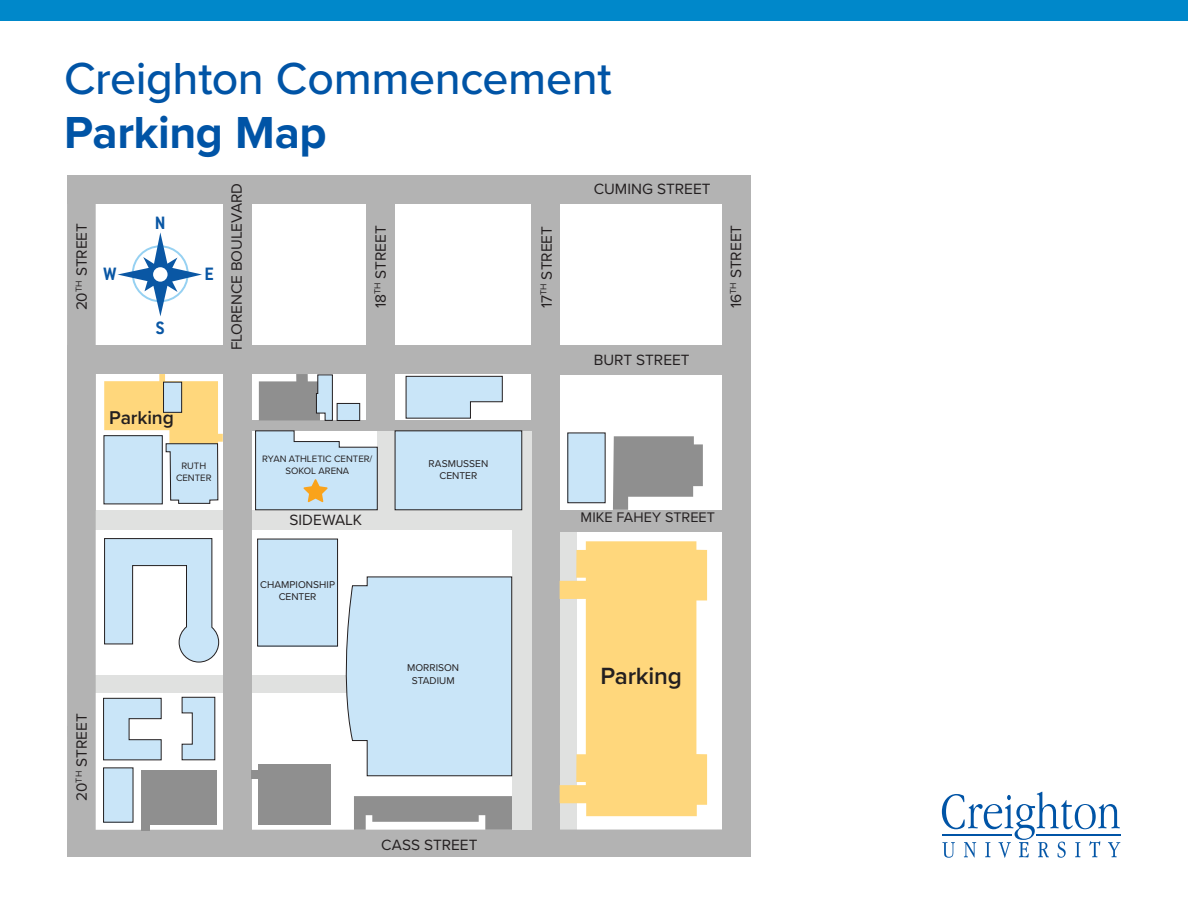
<style>
.page{position:relative;width:1188px;height:918px;background:#fff}
.page>*{position:absolute;margin:0;border:0;box-sizing:border-box;transform-origin:0 0}
.t1{font:500 46.5px "Proxima Nova";letter-spacing:-.01em;color:#0054a6}
.t2{font:700 46.5px "Proxima Nova";letter-spacing:-.01em;color:#0054a6}
.t3{font:600 24.3px "Proxima Nova";letter-spacing:-.01em;color:#231f20}
.t4{font:700 19.65px "Conduit ITC Std";color:#0a57a4}
.t5{font:600 19.2px "Proxima Nova";letter-spacing:-.01em;color:#231f20}
.t6{font:15.45px "Proxima Nova";color:#231f20}
.t7{font:14.4px "Proxima Nova";letter-spacing:.005em;color:#231f20}
.t8{font:10.2px/12.3px "Proxima Nova";letter-spacing:.005em;color:#231f20;text-align:center}
.t9{font:9.6px/11.6px "Proxima Nova";color:#231f20;text-align:center}
</style>
<div class="page">
<div style="left:0;top:0;width:1188px;height:20px;background:#0088ca"></div>
<div style="left:560px;top:522px;width:16px;height:308px;background:#e0e1e0"></div>
<div style="left:377px;top:426px;width:18px;height:92px;background:#e0e1e0"></div>
<div style="left:68px;top:510px;width:465px;height:19px;background:#e0e1e0"></div>
<div style="left:68px;top:176px;width:683px;height:28px;background:#b3b3b3"></div>
<div style="left:723px;top:176px;width:28px;height:680px;background:#b3b3b3"></div>
<div style="left:68px;top:345px;width:683px;height:29px;background:#b3b3b3"></div>
<div style="left:534px;top:510px;width:217px;height:22px;background:#b3b3b3"></div>
<div style="left:68px;top:675px;width:279px;height:17px;background:#e0e1e0"></div>
<div style="left:68px;top:176px;width:28px;height:680px;background:#b3b3b3"></div>
<div style="left:223px;top:176px;width:28px;height:680px;background:#b3b3b3"></div>
<div style="left:531px;top:176px;width:29px;height:680px;background:#b3b3b3"></div>
<div style="left:367px;top:176px;width:28px;height:244px;background:#b3b3b3"></div>
<div style="left:250px;top:420px;width:283px;height:11px;background:#b3b3b3"></div>
<svg style="left:95px;top:743px;width:628px;height:113px;fill:#b3b3b3"></svg>
<div style="left:141px;top:770px;width:76px;height:54px;background:#8f8f8f"></div>
<div style="left:141px;top:822px;width:8px;height:9px;background:#8f8f8f"></div>
<div style="left:258px;top:764px;width:72px;height:61px;background:#8f8f8f"></div>
<div style="left:251px;top:770px;width:9px;height:9px;background:#8f8f8f"></div>
<svg style="left:613px;top:436px;width:90px;height:74px"></svg>
<svg style="left:560px;top:541px;width:147px;height:275px"></svg>
<div style="left:512px;top:431px;width:19px;height:399px;background:#e0e1e0"></div>
<svg style="left:339px;top:576px;width:174px;height:201px;background:#c9e2f3"></svg>
<div style="left:258px;top:539px;width:80px;height:107px;background:#c9e5f8"></div>
<div style="left:257px;top:539px;width:81px;height:107px;border:1px solid #231f20"></div>
<div style="left:395px;top:431px;width:127px;height:79px;background:#c9e5f8"></div>
<div style="left:395px;top:430px;width:127px;height:80px;border:1px solid #231f20"></div>
<svg style="left:405px;top:376px;width:98px;height:43px;background:#c6dceb"></svg>
<div style="left:568px;top:433px;width:37px;height:70px;background:#c9e5f8"></div>
<div style="left:104px;top:768px;width:29px;height:54px;background:#c9e5f8"></div>
<div style="left:103px;top:767px;width:30px;height:56px;border:1px solid #231f20"></div>
<svg style="left:103px;top:698px;width:59px;height:63px"></svg>
<svg style="left:181px;top:696px;width:35px;height:65px;background:#c4d7e5"></svg>
<svg style="left:104px;top:374px;width:119px;height:130px;background:#e0ddc3"></svg>
<svg style="left:104px;top:538px;width:115px;height:125px"></svg>
<div style="left:164px;top:382px;width:18px;height:30px;background:#c9e5f8"></div>
<div style="left:163px;top:382px;width:19px;height:31px;border:1px solid #231f20"></div>
<svg style="left:259px;top:374px;width:74px;height:47px;background:#a1a6a9"></svg>
<div style="left:337px;top:403px;width:23px;height:17px;background:#c9e5f8"></div>
<div style="left:337px;top:403px;width:23px;height:18px;border:1px solid #231f20"></div>
<svg style="left:117px;top:232px;width:85px;height:84px"></svg>
<svg style="left:255px;top:430px;width:123px;height:81px;background:#c9dde8"></svg>
<svg style="left:942px;top:792px;width:178px;height:66px"></svg>
<hr style="left:1036px;top:834px;width:84px;height:1px;background:#0054a6">
<hr style="left:942px;top:834px;width:70px;height:1px;background:#0054a6">
<h1 class="t1" style="left:64px;top:51px;width:549px">Creighton Commencement</h1>
<h1 class="t2" style="left:64px;top:105px;width:264px">Parking Map</h1>
<p class="t6" style="left:594px;top:179px;width:118px">CUMING STREET</p>
<p class="t6" style="left:228px;top:350px;width:168px;rotate:-90deg">FLORENCE BOULEVARD</p>
<p class="t4" style="left:155px;top:211px;width:12px">N</p>
<p class="t6" style="left:73px;top:310px;width:89px;rotate:-90deg">20<sup>TH</sup> STREET</p>
<p class="t6" style="left:537px;top:308px;width:83px;rotate:-90deg">17<sup>TH</sup> STREET</p>
<p class="t6" style="left:371px;top:308px;width:84px;rotate:-90deg">18<sup>TH</sup> STREET</p>
<p class="t6" style="left:727px;top:308px;width:85px;rotate:-90deg">16<sup>TH</sup> STREET</p>
<p class="t4" style="left:104px;top:262px;width:14px">W</p>
<p class="t4" style="left:204px;top:262px;width:11px">E</p>
<p class="t4" style="left:156px;top:316px;width:11px">S</p>
<p class="t5" style="left:109px;top:406px;width:66px">Parking</p>
<p class="t9" style="left:176px;top:460px;width:37px">RUTH<br>CENTER</p>
<p class="t6" style="left:73px;top:801px;width:89px;rotate:-90deg">20<sup>TH</sup> STREET</p>
<p class="t9" style="left:262px;top:453px;width:112px">RYAN ATHLETIC CENTER/<br>SOKOL ARENA</p>
<p class="t6" style="left:289px;top:511px;width:74px">SIDEWALK</p>
<p class="t8" style="left:260px;top:579px;width:76px">CHAMPIONSHIP<br>CENTER</p>
<p class="t8" style="left:428px;top:458px;width:61px">RASMUSSEN<br>CENTER</p>
<p class="t8" style="left:407px;top:662px;width:53px">MORRISON<br>STADIUM</p>
<p class="t6" style="left:381px;top:836px;width:98px">CASS STREET</p>
<p class="t6" style="left:594px;top:351px;width:98px">BURT STREET</p>
<p class="t7" style="left:581px;top:508px;width:136px">MIKE FAHEY STREET</p>
<h2 class="t3" style="left:600px;top:661px;width:83px">Parking</h2>
</div>
